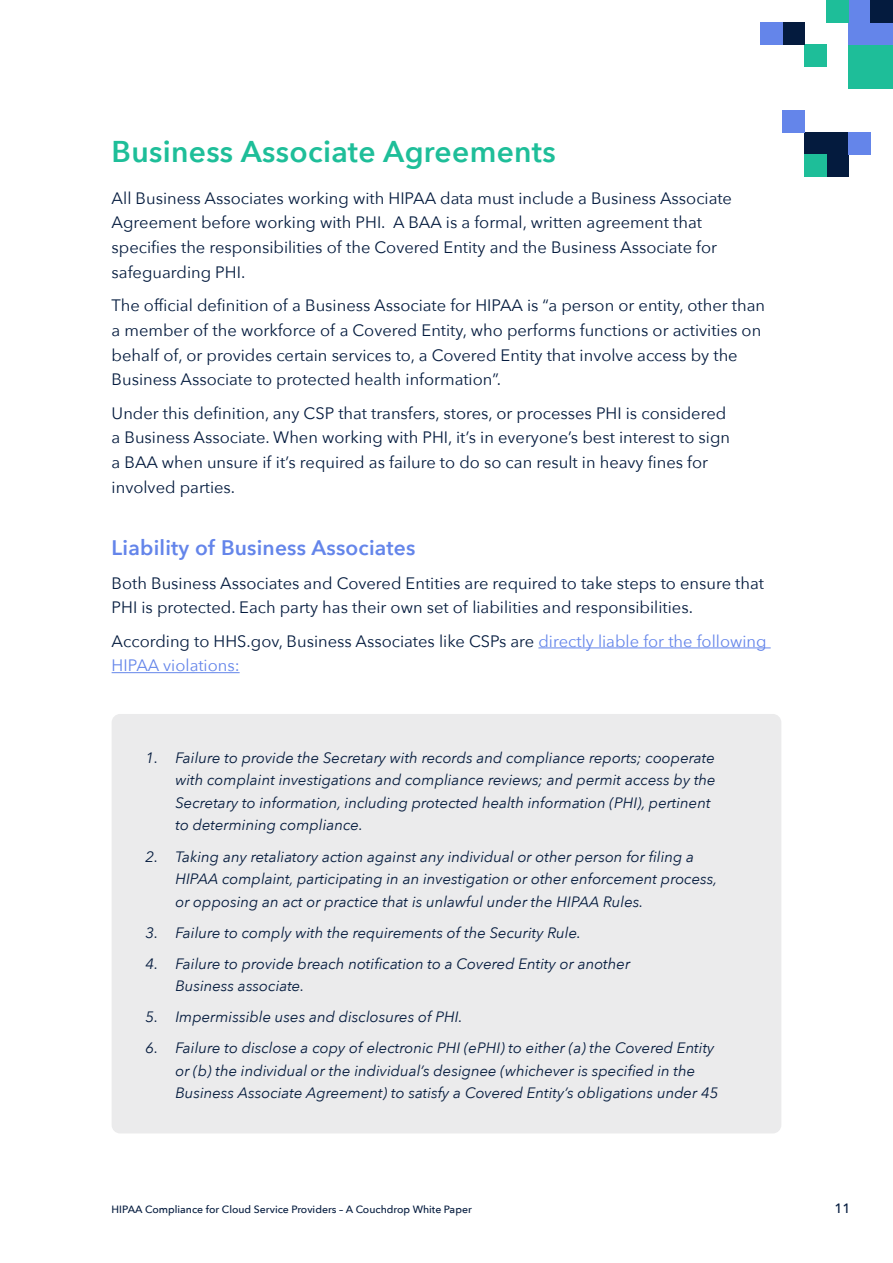
<style>
.page{position:relative;width:893px;height:1263px;background:#fff}
.page>*{position:absolute;margin:0;border:0;box-sizing:border-box;transform-origin:0 0}
.t1{font:600 30px "Avenir Next";letter-spacing:.01em;color:#1ebe99}
.t2{font:600 21px "Avenir Next";letter-spacing:.01em;color:#6485ea}
.t3{font:16.5px/24.8px "Avenir Next";color:#041b3e}
.t4{font:italic 15px/22.5px "Avenir Next";color:#041b3e}
.t5{font:500 13.5px "Avenir Next";color:#041b3e}
.t6{font:500 10.5px "Avenir Next";color:#041b3e}
.s1{color:#6485ea}
</style>
<div class="page">
<div style="left:849px;top:44px;width:44px;height:44px;background:#1ebe99"></div>
<div style="left:849px;top:0;width:44px;height:44px;background:#6485ea"></div>
<div style="left:804px;top:133px;width:45px;height:44px;background:#041b3e"></div>
<div style="left:871px;top:0;width:22px;height:22px;background:#041b3e"></div>
<div style="left:826px;top:0;width:23px;height:22px;background:#1ebe99"></div>
<div style="left:804px;top:44px;width:22px;height:22px;background:#1ebe99"></div>
<div style="left:804px;top:155px;width:22px;height:22px;background:#1ebe99"></div>
<div style="left:782px;top:111px;width:22px;height:22px;background:#6485ea"></div>
<div style="left:849px;top:133px;width:22px;height:22px;background:#6485ea"></div>
<div style="left:782px;top:22px;width:22px;height:22px;background:#041b3e"></div>
<div style="left:760px;top:22px;width:22px;height:22px;background:#6485ea"></div>
<hr style="left:538px;top:647px;width:233px;height:1px;background:#6485ea">
<hr style="left:112px;top:672px;width:128px;height:1px;background:#6485ea">
<div style="left:112px;top:714px;width:669px;height:419px;background:#ebebec;border-radius:9px"></div>
<h1 class="t1" style="left:112px;top:126px;width:446px">Business Associate Agreements</h1>
<p class="t3" style="left:112px;top:185px;width:622px">All Business Associates working with HIPAA data must include a Business Associate Agreement before working with PHI. A BAA is a formal, written agreement that specifies the responsibilities of the Covered Entity and the Business Associate for safeguarding PHI.</p>
<p class="t3" style="left:112px;top:292px;width:655px">The official definition of a Business Associate for HIPAA is “a person or entity, other than a member of the workforce of a Covered Entity, who performs functions or activities on behalf of, or provides certain services to, a Covered Entity that involve access by the Business Associate to protected health information”.</p>
<p class="t3" style="left:112px;top:400px;width:620px">Under this definition, any CSP that transfers, stores, or processes PHI is considered a Business Associate. When working with PHI, it’s in everyone’s best interest to sign a BAA when unsure if it’s required as failure to do so can result in heavy fines for involved parties.</p>
<p class="t2" style="left:112px;top:530px;width:305px">Liability of Business Associates</p>
<p class="t3" style="left:112px;top:570px;width:654px">Both Business Associates and Covered Entities are required to take steps to ensure that<br>PHI is protected. Each party has their own set of liabilities and responsibilities.</p>
<p class="t3" style="left:112px;top:628px;width:656px">According to HHS.gov, Business Associates like CSPs are <span class="s1">directly liable for the following<br>HIPAA violations:</span></p>
<p class="t4" style="left:175px;top:746px;width:542px;text-indent:-30px">1. Failure to provide the Secretary with records and compliance reports; cooperate with complaint investigations and compliance reviews; and permit access by the Secretary to information, including protected health information (PHI), pertinent to determining compliance.</p>
<p class="t4" style="left:175px;top:844px;width:544px;text-indent:-30px">2. Taking any retaliatory action against any individual or other person for filing a<br>HIPAA complaint, participating in an investigation or other enforcement process, or opposing an act or practice that is unlawful under the HIPAA Rules.</p>
<p class="t4" style="left:146px;top:920px;width:437px">3. Failure to comply with the requirements of the Security Rule.</p>
<p class="t4" style="left:175px;top:951px;width:456px;text-indent:-30px">4. Failure to provide breach notification to a Covered Entity or another<br>Business associate.</p>
<p class="t4" style="left:146px;top:1005px;width:319px">5. Impermissible uses and disclosures of PHI.</p>
<p class="t4" style="left:175px;top:1036px;width:545px;text-indent:-30px">6. Failure to disclose a copy of electronic PHI (ePHI) to either (a) the Covered Entity or (b) the individual or the individual’s designee (whichever is specified in the<br>Business Associate Agreement) to satisfy a Covered Entity’s obligations under 45</p>
<p class="t6" style="left:112px;top:1200px;width:362px">HIPAA Compliance for Cloud Service Providers – A Couchdrop White Paper</p>
<p class="t5" style="left:834px;top:1197px;width:18px">11</p>
</div>
